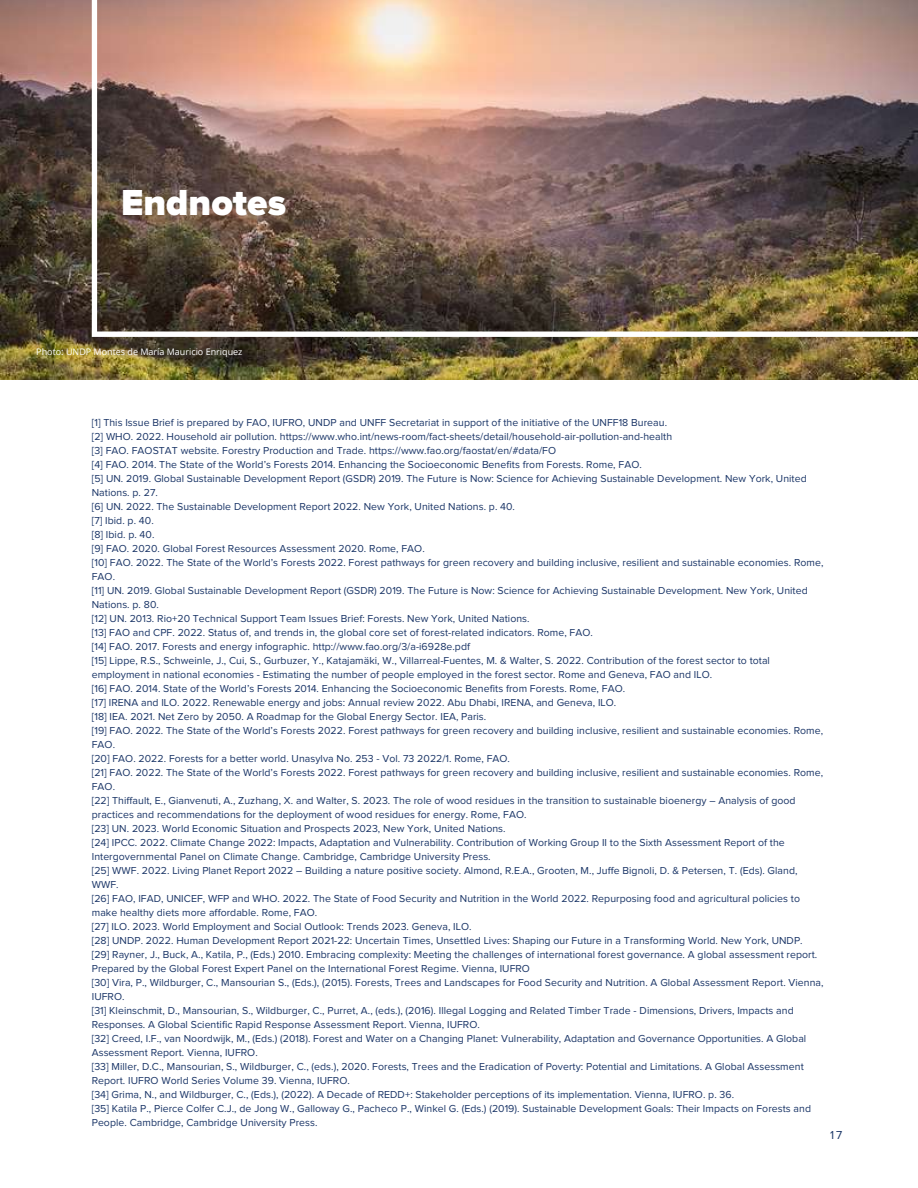
<style>
.page{position:relative;width:918px;height:1188px;background:#fff}
.page>*{position:absolute;margin:0;border:0;box-sizing:border-box;transform-origin:0 0}
.t1{font:900 37.5px "Proxima Nova";color:#fff}
.t2{font:12px "Proxima Nova";color:#1a3667}
.t3{font:10.5px/14px "Proxima Nova";letter-spacing:.005em;color:#1a3567}
.t4{font:9px "Open Sans";color:#fff}
</style>
<div class="page">
<img style="left:0;top:0;width:918px;height:379px">
<img style="left:92px;top:0;width:826px;height:337px">
<h1 class="t1" style="left:121px;top:186px;width:166px">Endnotes</h1>
<p class="t4" style="left:36px;top:345px;width:208px">Photo: UNDP Montes de María Mauricio Enriquez</p>
<p class="t3" style="left:92px;top:416px;width:733px">[1] This Issue Brief is prepared by FAO, IUFRO, UNDP and UNFF Secretariat in support of the initiative of the UNFF18 Bureau.<br>[2] WHO. 2022. Household air pollution. https://www.who.int/news-room/fact-sheets/detail/household-air-pollution-and-health<br>[3] FAO. FAOSTAT website. Forestry Production and Trade. https://www.fao.org/faostat/en/#data/FO<br>[4] FAO. 2014. The State of the World’s Forests 2014. Enhancing the Socioeconomic Benefits from Forests. Rome, FAO.<br>[5] UN. 2019. Global Sustainable Development Report (GSDR) 2019. The Future is Now: Science for Achieving Sustainable Development. New York, United Nations. p. 27.<br>[6] UN. 2022. The Sustainable Development Report 2022. New York, United Nations. p. 40.<br>[7] Ibid. p. 40.<br>[8] Ibid. p. 40.<br>[9] FAO. 2020. Global Forest Resources Assessment 2020. Rome, FAO.<br>[10] FAO. 2022. The State of the World’s Forests 2022. Forest pathways for green recovery and building inclusive, resilient and sustainable economies. Rome, FAO.<br>[11] UN. 2019. Global Sustainable Development Report (GSDR) 2019. The Future is Now: Science for Achieving Sustainable Development. New York, United Nations. p. 80.<br>[12] UN. 2013. Rio+20 Technical Support Team Issues Brief: Forests. New York, United Nations.<br>[13] FAO and CPF. 2022. Status of, and trends in, the global core set of forest-related indicators. Rome, FAO.<br>[14] FAO. 2017. Forests and energy infographic. http://www.fao.org/3/a-i6928e.pdf<br>[15] Lippe, R.S., Schweinle, J., Cui, S., Gurbuzer, Y., Katajamäki, W., Villarreal-Fuentes, M. &amp; Walter, S. 2022. Contribution of the forest sector to total employment in national economies - Estimating the number of people employed in the forest sector. Rome and Geneva, FAO and ILO.<br>[16] FAO. 2014. State of the World’s Forests 2014. Enhancing the Socioeconomic Benefits from Forests. Rome, FAO.<br>[17] IRENA and ILO. 2022. Renewable energy and jobs: Annual review 2022. Abu Dhabi, IRENA, and Geneva, ILO.<br>[18] IEA. 2021. Net Zero by 2050. A Roadmap for the Global Energy Sector. IEA, Paris.<br>[19] FAO. 2022. The State of the World’s Forests 2022. Forest pathways for green recovery and building inclusive, resilient and sustainable economies. Rome, FAO.<br>[20] FAO. 2022. Forests for a better world. Unasylva No. 253 - Vol. 73 2022/1. Rome, FAO.<br>[21] FAO. 2022. The State of the World’s Forests 2022. Forest pathways for green recovery and building inclusive, resilient and sustainable economies. Rome, FAO.<br>[22] Thiffault, E., Gianvenuti, A., Zuzhang, X. and Walter, S. 2023. The role of wood residues in the transition to sustainable bioenergy – Analysis of good practices and recommendations for the deployment of wood residues for energy. Rome, FAO.<br>[23] UN. 2023. World Economic Situation and Prospects 2023, New York, United Nations.<br>[24] IPCC. 2022. Climate Change 2022: Impacts, Adaptation and Vulnerability. Contribution of Working Group II to the Sixth Assessment Report of the Intergovernmental Panel on Climate Change. Cambridge, Cambridge University Press.<br>[25] WWF. 2022. Living Planet Report 2022 – Building a nature positive society. Almond, R.E.A., Grooten, M., Juffe Bignoli, D. &amp; Petersen, T. (Eds). Gland, WWF.<br>[26] FAO, IFAD, UNICEF, WFP and WHO. 2022. The State of Food Security and Nutrition in the World 2022. Repurposing food and agricultural policies to make healthy diets more affordable. Rome, FAO.<br>[27] ILO. 2023. World Employment and Social Outlook: Trends 2023. Geneva, ILO.<br>[28] UNDP. 2022. Human Development Report 2021-22: Uncertain Times, Unsettled Lives: Shaping our Future in a Transforming World. New York, UNDP.<br>[29] Rayner, J., Buck, A., Katila, P., (Eds.) 2010. Embracing complexity: Meeting the challenges of international forest governance. A global assessment report.<br>Prepared by the Global Forest Expert Panel on the International Forest Regime. Vienna, IUFRO<br>[30] Vira, P., Wildburger, C., Mansourian S., (Eds.), (2015). Forests, Trees and Landscapes for Food Security and Nutrition. A Global Assessment Report. Vienna, IUFRO.<br>[31] Kleinschmit, D., Mansourian, S., Wildburger, C., Purret, A., (eds.), (2016). Illegal Logging and Related Timber Trade - Dimensions, Drivers, Impacts and Responses. A Global Scientific Rapid Response Assessment Report. Vienna, IUFRO.<br>[32] Creed, I.F., van Noordwijk, M., (Eds.) (2018). Forest and Water on a Changing Planet: Vulnerability, Adaptation and Governance Opportunities. A Global Assessment Report. Vienna, IUFRO.<br>[33] Miller, D.C., Mansourian, S., Wildburger, C., (eds.), 2020. Forests, Trees and the Eradication of Poverty: Potential and Limitations. A Global Assessment Report. IUFRO World Series Volume 39. Vienna, IUFRO.<br>[34] Grima, N., and Wildburger, C., (Eds.), (2022). A Decade of REDD+: Stakeholder perceptions of its implementation. Vienna, IUFRO. p. 36.<br>[35] Katila P., Pierce Colfer C.J., de Jong W., Galloway G., Pacheco P., Winkel G. (Eds.) (2019). Sustainable Development Goals: Their Impacts on Forests and People. Cambridge, Cambridge University Press.</p>
<p class="t2" style="left:830px;top:1129px;width:14px">17</p>
</div>
